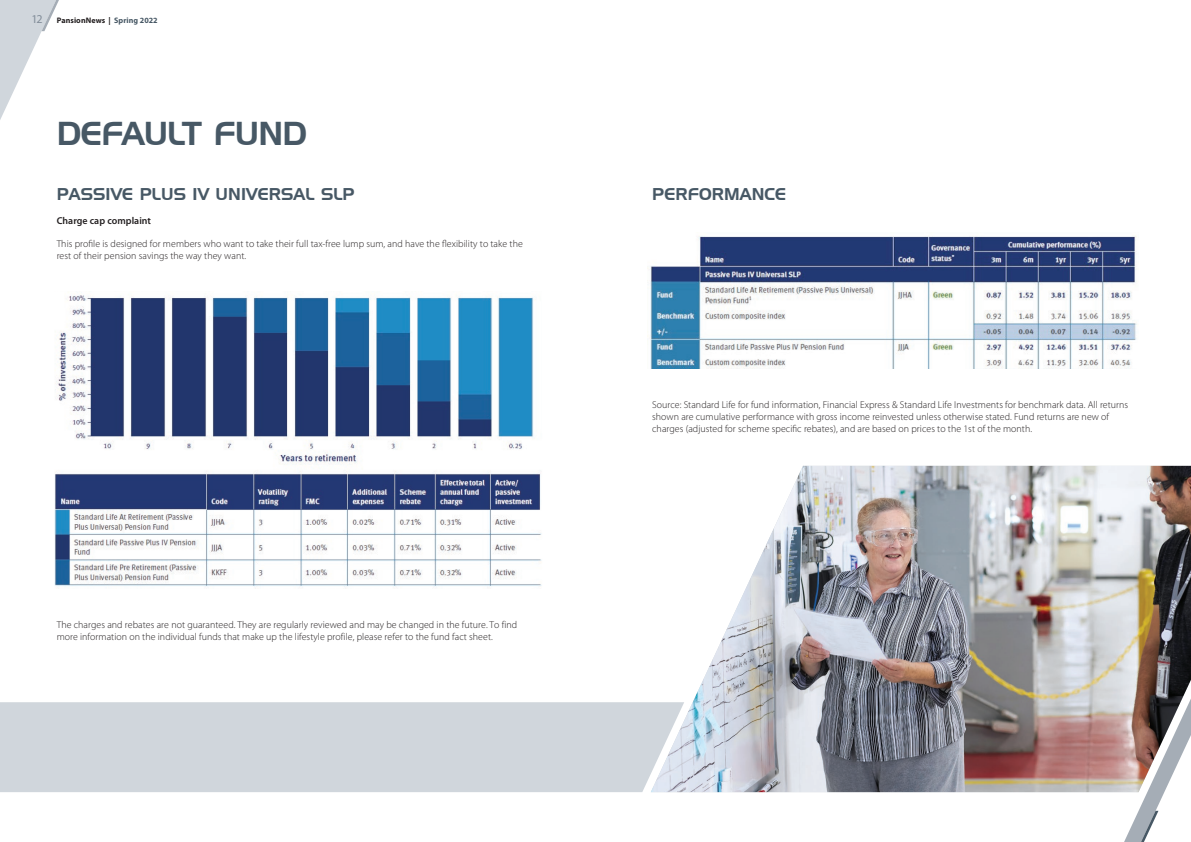
<style>
.page{position:relative;width:1191px;height:842px;background:#fff}
.page>*{position:absolute;margin:0;border:0;box-sizing:border-box;transform-origin:0 0}
.t1{font:33px "Hanzel Normal";letter-spacing:-.02em;color:#475865}
.t2{font:17px "Hanzel Normal";letter-spacing:.005em;color:#475865}
.t3{font:300 10px/12px "Myriad Pro";letter-spacing:.005em;color:#231f20}
.t4{font:600 10px "Myriad Pro";letter-spacing:.005em;color:#231f20}
.t5{font:700 8px "Myriad Pro";letter-spacing:.01em;color:#231f20}
.s1{font-weight:400;font-size:12px;color:#828d99}
.s2{color:#475865}
</style>
<div class="page">
<svg style="left:0;top:0;width:59px;height:120px"></svg>
<svg style="left:1120px;top:465px;width:71px;height:377px"></svg>
<svg style="left:1137px;top:811px;width:21px;height:31px"></svg>
<img style="left:54px;top:295px;width:488px;height:292px">
<img style="left:650px;top:235px;width:487px;height:134px">
<img style="left:684px;top:466px;width:507px;height:326px">
<div style="left:0;top:702px;width:684px;height:90px;background:#d0d6dc"></div>
<p class="t5" style="left:31px;top:15px;width:128px"><span class="s1">12</span> PansionNews | <span class="s2">Spring 2022</span></p>
<h1 class="t1" style="left:57px;top:113px;width:252px">DEFAULT FUND</h1>
<h2 class="t2" style="left:57px;top:184px;width:299px">PASSIVE PLUS IV UNIVERSAL SLP</h2>
<p class="t4" style="left:57px;top:214px;width:96px">Charge cap complaint</p>
<p class="t3" style="left:57px;top:238px;width:467px">This profile is designed for members who want to take their full tax-free lump sum, and have the flexibility to take the rest of their pension savings the way they want.</p>
<p class="t3" style="left:57px;top:619px;width:462px">The charges and rebates are not guaranteed. They are regularly reviewed and may be changed in the future. To find more information on the individual funds that make up the lifestyle profile, please refer to the fund fact sheet.</p>
<h2 class="t2" style="left:652px;top:184px;width:136px">PERFORMANCE</h2>
<p class="t3" style="left:652px;top:398px;width:477px">Source: Standard Life for fund information, Financial Express &amp; Standard Life Investments for benchmark data. All returns shown are cumulative performance with gross income reinvested unless otherwise stated. Fund returns are new of charges (adjusted for scheme specific rebates), and are based on prices to the 1st of the month.</p>
</div>
